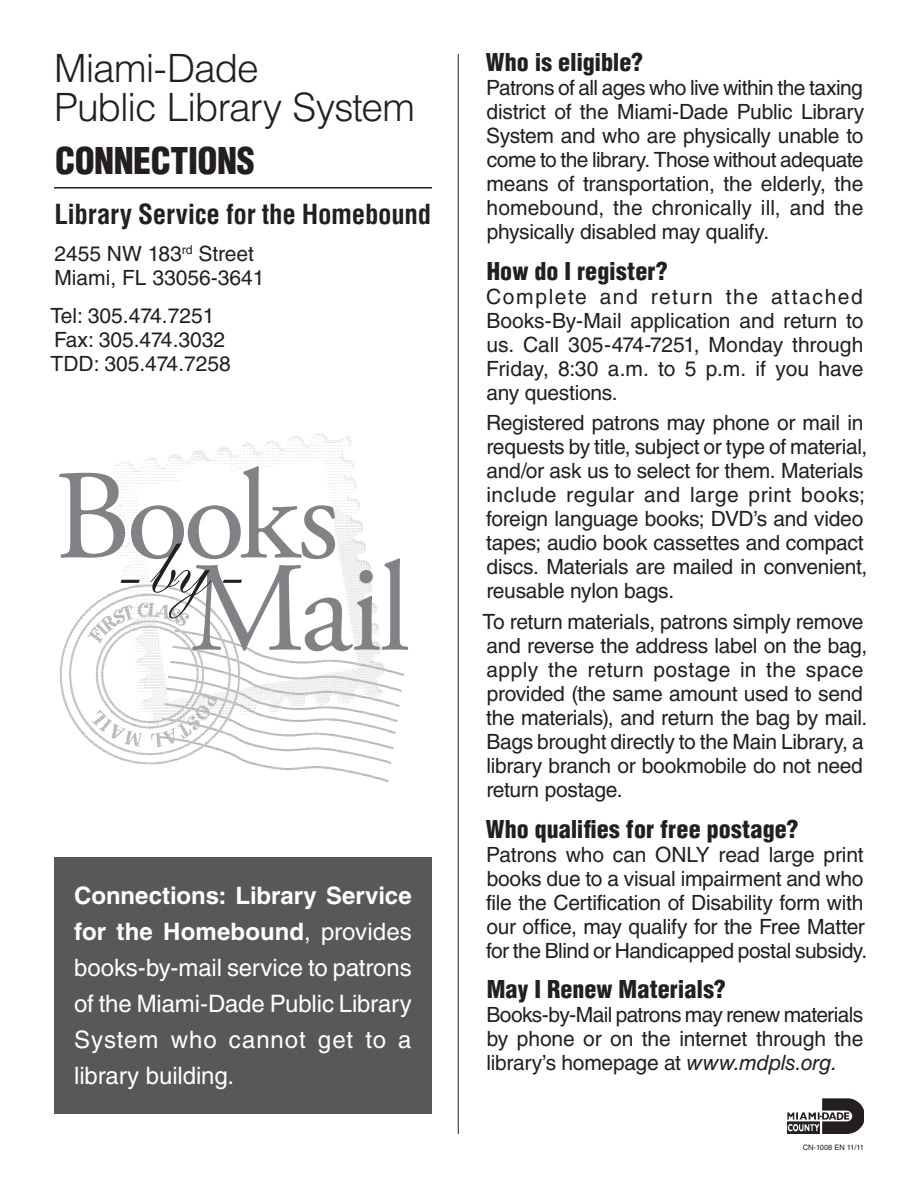
<style>
.page{position:relative;width:918px;height:1188px;background:#fff}
.page>*{position:absolute;margin:0;border:0;box-sizing:border-box;transform-origin:0 0}
.t1{font:127.5px "Adobe Garamond Pro";letter-spacing:-.035em;color:#808285}
.t2{font:82.5px "Shelley LT Std Script";color:#231f20}
.t3{font:300 39px/39px "Helvetica LT Std";letter-spacing:-.03em;color:#231f20}
.t4{font:900 condensed 36px "Helvetica LT Std";letter-spacing:-.015em;color:#231f20}
.t5{font:700 condensed 27px "Helvetica LT Std";letter-spacing:-.01em;color:#231f20}
.Body{font:24px/36px "Helvetica LT Std";color:#fff;text-align:justify}
.Heading{font:900 condensed 24px "Helvetica LT Std";letter-spacing:.005em;color:#231f20}
.Body-2{font:21px/24px "Helvetica LT Std";letter-spacing:-.015em;color:#231f20}
.Form{font:7.5px "Helvetica LT Std";color:#231f20}
.s1{font-weight:700}
.s2{font-style:italic}
</style>
<div class="page">
<img style="left:61px;top:434px;width:342px;height:347px">
<div style="left:54px;top:857px;width:378px;height:257px;background:#57585a"></div>
<hr style="left:54px;top:187px;width:378px;height:2px;background:#231f20">
<hr style="left:458px;top:54px;width:1px;height:1080px;background:#231f20">
<img style="left:787px;top:1098px;width:77px;height:36px">
<p class="t3" style="left:54px;top:48px;width:362px">Miami‑Dade<br>Public Library System</p>
<p class="t4" style="left:55px;top:138px;width:201px">CONNECTIONS</p>
<p class="t5" style="left:54px;top:197px;width:379px">Library Service for the Homebound</p>
<p class="Body-2" style="left:54px;top:242px;width:212px">2455 NW 183<sup>rd</sup> Street<br>Miami, FL 33056-3641</p>
<p class="Body-2" style="left:51px;top:303px;width:182px">Tel: 305.474.7251<br>Fax: 305.474.3032<br>TDD: 305.474.7258</p>
<p class="t1" style="left:54px;top:440px;width:286px">Books</p>
<p class="t1" style="left:189px;top:533px;width:223px">Mail</p>
<p class="t2" style="left:115px;top:517px;width:131px">- by -</p>
<p class="Body" style="left:74px;top:878px;width:339px"><span class="s1">Connections: Library Service for the Homebound</span>, provides books‑by‑mail service to patrons of the Miami‑Dade Public Library System who cannot get to a library building.</p>
<p class="Heading" style="left:486px;top:47px;width:159px">Who is eligible?</p>
<p class="Body-2" style="left:486px;top:76px;width:380px;text-align:justify">Patrons of all ages who live within the taxing district of the Miami-Dade Public Library System and who are physically unable to come to the library. Those without adequate means of transportation, the elderly, the homebound, the chronically ill, and the physically disabled may qualify.</p>
<p class="Heading" style="left:487px;top:256px;width:183px">How do I register?</p>
<p class="Body-2" style="left:486px;top:284px;width:379px;text-align:justify">Complete and return the attached Books‑By‑Mail application and return to us. Call 305-474-7251, Monday through Friday, 8:30 a.m. to 5 p.m. if you have any questions.</p>
<p class="Body-2" style="left:486px;top:411px;width:383px">Registered patrons may phone or mail in requests by title, subject or type of material, and/or ask us to select for them. Materials include regular and large print books; foreign language books; DVD’s and video tapes; audio book cassettes and compact discs. Materials are mailed in convenient, reusable nylon bags.</p>
<p class="Body-2" style="left:483px;top:610px;width:386px">To return materials, patrons simply remove and reverse the address label on the bag, apply the return postage in the space provided (the same amount used to send the materials), and return the bag by mail.<br>Bags brought directly to the Main Library, a library branch or bookmobile do not need return postage.</p>
<p class="Heading" style="left:486px;top:814px;width:314px">Who qualifies for free postage?</p>
<p class="Body-2" style="left:486px;top:842px;width:383px">Patrons who can ONLY read large print books due to a visual impairment and who file the Certification of Disability form with our office, may qualify for the Free Matter for the Blind or Handicapped postal subsidy.</p>
<p class="Heading" style="left:487px;top:974px;width:241px">May I Renew Materials?</p>
<p class="Body-2" style="left:486px;top:1003px;width:378px;text-align:justify">Books-by-Mail patrons may renew materials by phone or on the internet through the library’s homepage at <span class="s2">www.mdpls.org.</span></p>
<p class="Form" style="left:803px;top:1143px;width:63px">CN-1008 EN 11/11</p>
</div>
